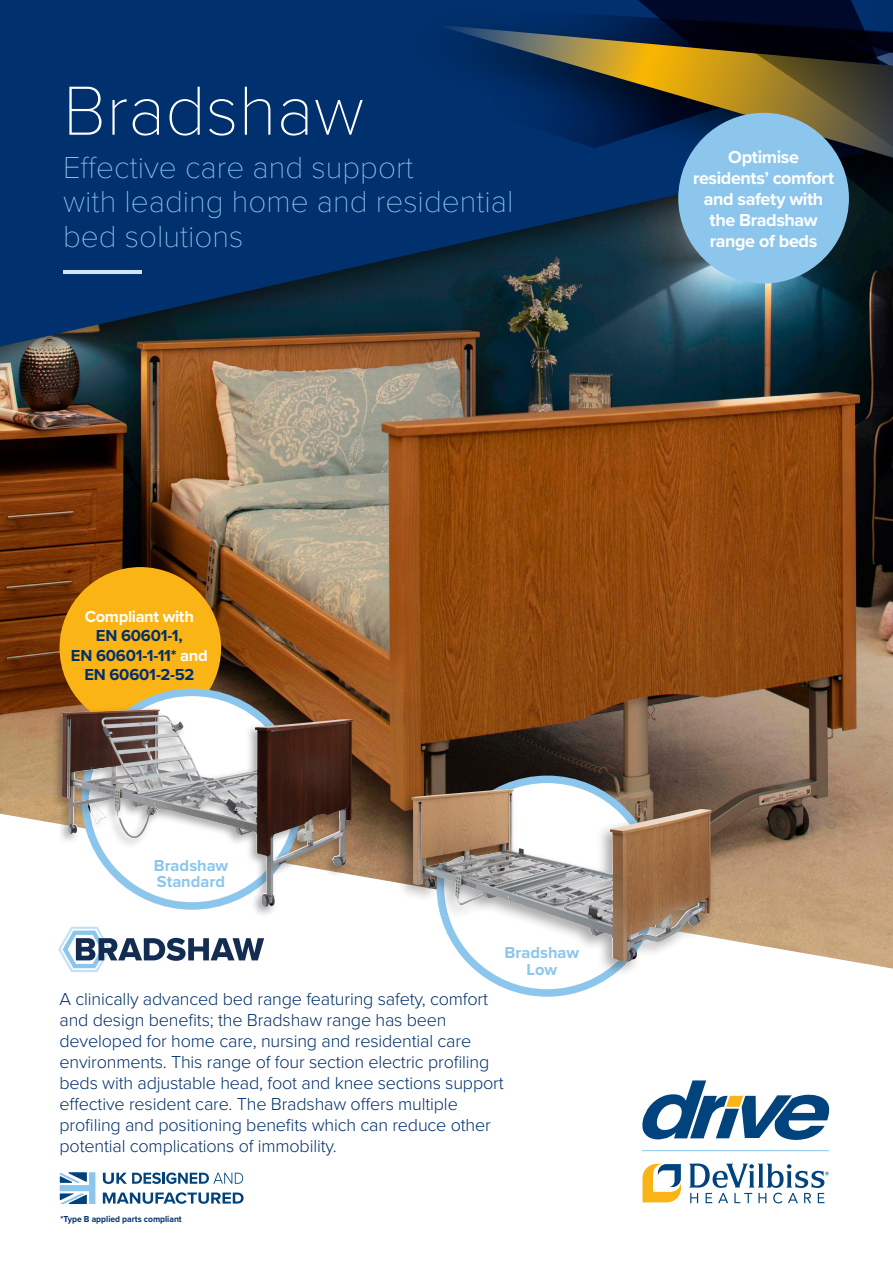
<style>
.page{position:relative;width:893px;height:1263px;background:#fff}
.page>*{position:absolute;margin:0;border:0;box-sizing:border-box;transform-origin:0 0}
.t1{font:100 72px "Proxima Nova T";color:#fff}
.t2{font:100 31.5px/34.5px "Proxima Nova T";color:#8cc6ec}
.Intro_para{font:300 18px/21px "Proxima Nova";letter-spacing:-.01em;color:#00306d}
.t3{font:700 18px/21px "Proxima Nova";letter-spacing:-.02em;color:#fff;text-align:center}
.t4{font:700 16.5px/19.5px "Proxima Nova";letter-spacing:-.015em;color:#00306d;text-align:center}
.t5{font:700 16.5px/16.5px "Proxima Nova";color:#8cc6ec;text-align:center}
.Body_copy{font:700 9px "Proxima Nova";color:#00306d;scale:.94 1}
.s1{color:#fff}
</style>
<div class="page">
<img style="left:0;top:386px;width:893px;height:582px">
<div style="left:0;top:0;width:893px;height:386px;background:#080302;opacity:.75"></div>
<svg style="left:0;top:0;width:893px;height:346px;fill:#00306d"></svg>
<img style="left:406px;top:0;width:301px;height:248px">
<svg style="left:433px;top:24px;width:274px;height:134px"></svg>
<svg style="left:707px;top:0;width:186px;height:248px"></svg>
<svg style="left:689px;top:1163px;width:140px;height:40px"></svg>
<hr style="left:642px;top:1150px;width:187px;height:1px;background:#8cc6ec">
<svg style="left:642px;top:1080px;width:187px;height:60px"></svg>
<svg style="left:642px;top:1164px;width:39px;height:38px"></svg>
<hr style="left:63px;top:270px;width:78px;height:3px;background:#cfe6f6">
<div style="left:678px;top:113px;width:171px;height:171px;background:#8cc6ec;border-radius:50%"></div>
<svg style="left:440px;top:779px;width:214px;height:214px"></svg>
<div style="left:437px;top:775px;width:221px;height:222px;border:8px solid #8cc6ec;border-radius:50%"></div>
<div style="left:397px;top:784px;width:319px;height:193px;background:#231f20;opacity:.4"></div>
<img style="left:412px;top:789px;width:184px;height:147px">
<svg style="left:58px;top:927px;width:206px;height:45px"></svg>
<svg style="left:103px;top:1172px;width:140px;height:12px"></svg>
<svg style="left:103px;top:1192px;width:141px;height:12px"></svg>
<svg style="left:60px;top:1172px;width:35px;height:32px"></svg>
<div style="left:60px;top:567px;width:161px;height:162px;background:#fbb416;border-radius:50%"></div>
<div style="left:50px;top:706px;width:306px;height:212px;background:#231f20;opacity:.4"></div>
<img style="left:62px;top:709px;width:93px;height:129px">
<p class="t1" style="left:63px;top:57px;width:303px">Bradshaw</p>
<p class="t2" style="left:63px;top:148px;width:452px">Effective care and support<br>with leading home and residential bed solutions</p>
<p class="t3" style="left:693px;top:146px;width:143px">Optimise residents’ comfort and safety with the Bradshaw range of beds</p>
<p class="t4" style="left:71px;top:606px;width:138px"><span class="s1">Compliant with<br></span>EN 60601-1,<br>EN 60601-1-11* <span class="s1">and<br></span>EN 60601-2-52</p>
<p class="t5" style="left:154px;top:857px;width:76px;text-align:left">Bradshaw<br>Standard</p>
<p class="t5" style="left:504px;top:944px;width:76px">Bradshaw<br>Low</p>
<p class="Intro_para" style="left:60px;top:988px;width:446px">A clinically advanced bed range featuring safety, comfort and design benefits; the Bradshaw range has been developed for home care, nursing and residential care environments. This range of four section electric profiling beds with adjustable head, foot and knee sections support effective resident care. The Bradshaw offers multiple profiling and positioning benefits which can reduce other potential complications of immobility.</p>
<p class="Body_copy" style="left:60px;top:1212px;width:131px">*Type B applied parts compliant</p>
</div>
